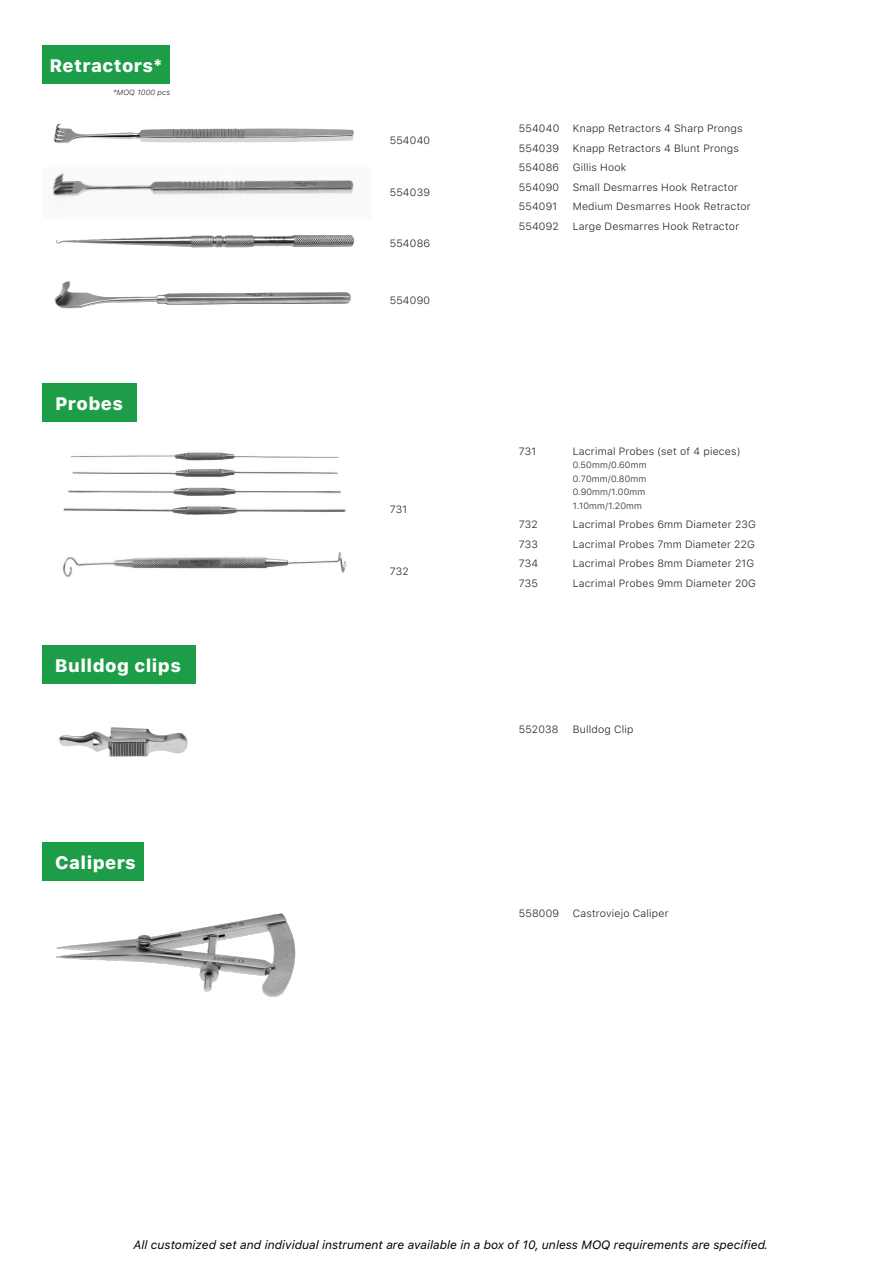
<style>
.page{position:relative;width:893px;height:1263px;background:#fff}
.page>*{position:absolute;margin:0;border:0;box-sizing:border-box;transform-origin:0 0}
.t1{font:800 18px "SFUI Text";letter-spacing:.025em;color:#fff}
.t2{font:italic 12px "SFUI Text";color:#000}
.t3{font:300 10.5px "SFUI Text";letter-spacing:.02em;color:#231f20}
.t4{font:300 9px "SFUI Text";letter-spacing:.02em;color:#231f20}
.t5{font:italic 300 7.5px "SFUI Text";letter-spacing:.02em;color:#231f20}
</style>
<div class="page">
<div style="left:43px;top:383px;width:94px;height:38px;background:#1d9d48"></div>
<div style="left:42px;top:45px;width:128px;height:39px;background:#1d9d48"></div>
<div style="left:43px;top:645px;width:153px;height:38px;background:#1d9d48"></div>
<div style="left:43px;top:843px;width:101px;height:38px;background:#1d9d48"></div>
<img style="left:53px;top:123px;width:301px;height:20px">
<img style="left:52px;top:173px;width:302px;height:24px">
<img style="left:56px;top:235px;width:299px;height:13px">
<img style="left:54px;top:281px;width:297px;height:28px">
<img style="left:63px;top:452px;width:283px;height:62px">
<img style="left:63px;top:551px;width:283px;height:26px">
<img style="left:58px;top:727px;width:130px;height:30px">
<img style="left:56px;top:913px;width:240px;height:84px">
<p class="t1" style="left:50px;top:52px;width:114px">Retractors*</p>
<p class="t5" style="left:113px;top:87px;width:59px">*MOQ 1000 pcs</p>
<p class="t1" style="left:55px;top:390px;width:70px">Probes</p>
<p class="t1" style="left:55px;top:652px;width:127px">Bulldog clips</p>
<p class="t1" style="left:55px;top:849px;width:82px">Calipers</p>
<p class="t3" style="left:390px;top:133px;width:42px">554040</p>
<p class="t3" style="left:390px;top:185px;width:42px">554039</p>
<p class="t3" style="left:390px;top:236px;width:42px">554086</p>
<p class="t3" style="left:390px;top:293px;width:42px">554090</p>
<p class="t3" style="left:390px;top:502px;width:19px">731</p>
<p class="t3" style="left:390px;top:564px;width:20px">732</p>
<p class="t3" style="left:519px;top:121px;width:42px">554040</p>
<p class="t3" style="left:573px;top:121px;width:171px">Knapp Retractors 4 Sharp Prongs</p>
<p class="t3" style="left:519px;top:141px;width:42px">554039</p>
<p class="t3" style="left:573px;top:141px;width:168px">Knapp Retractors 4 Blunt Prongs</p>
<p class="t3" style="left:519px;top:160px;width:42px">554086</p>
<p class="t3" style="left:573px;top:160px;width:55px">Gillis Hook</p>
<p class="t3" style="left:519px;top:180px;width:42px">554090</p>
<p class="t3" style="left:573px;top:180px;width:167px">Small Desmarres Hook Retractor</p>
<p class="t3" style="left:519px;top:199px;width:40px">554091</p>
<p class="t3" style="left:573px;top:199px;width:180px">Medium Desmarres Hook Retractor</p>
<p class="t3" style="left:519px;top:219px;width:42px">554092</p>
<p class="t3" style="left:573px;top:219px;width:168px">Large Desmarres Hook Retractor</p>
<p class="t3" style="left:519px;top:444px;width:19px">731</p>
<p class="t3" style="left:573px;top:444px;width:169px">Lacrimal Probes (set of 4 pieces)</p>
<p class="t4" style="left:573px;top:459px;width:75px">0.50mm/0.60mm</p>
<p class="t4" style="left:573px;top:472px;width:75px">0.70mm/0.80mm</p>
<p class="t4" style="left:573px;top:486px;width:74px">0.90mm/1.00mm</p>
<p class="t4" style="left:573px;top:499px;width:71px">1.10mm/1.20mm</p>
<p class="t3" style="left:519px;top:517px;width:20px">732</p>
<p class="t3" style="left:573px;top:517px;width:185px">Lacrimal Probes 6mm Diameter 23G</p>
<p class="t3" style="left:519px;top:537px;width:21px">733</p>
<p class="t3" style="left:573px;top:537px;width:184px">Lacrimal Probes 7mm Diameter 22G</p>
<p class="t3" style="left:519px;top:556px;width:21px">734</p>
<p class="t3" style="left:573px;top:556px;width:183px">Lacrimal Probes 8mm Diameter 21G</p>
<p class="t3" style="left:519px;top:576px;width:21px">735</p>
<p class="t3" style="left:573px;top:576px;width:185px">Lacrimal Probes 9mm Diameter 20G</p>
<p class="t3" style="left:519px;top:722px;width:41px">552038</p>
<p class="t3" style="left:573px;top:722px;width:62px">Bulldog Clip</p>
<p class="t3" style="left:519px;top:906px;width:42px">558009</p>
<p class="t3" style="left:573px;top:906px;width:97px">Castroviejo Caliper</p>
<p class="t2" style="left:133px;top:1236px;width:636px">All customized set and individual instrument are available in a box of 10, unless MOQ requirements are specified.</p>
</div>
